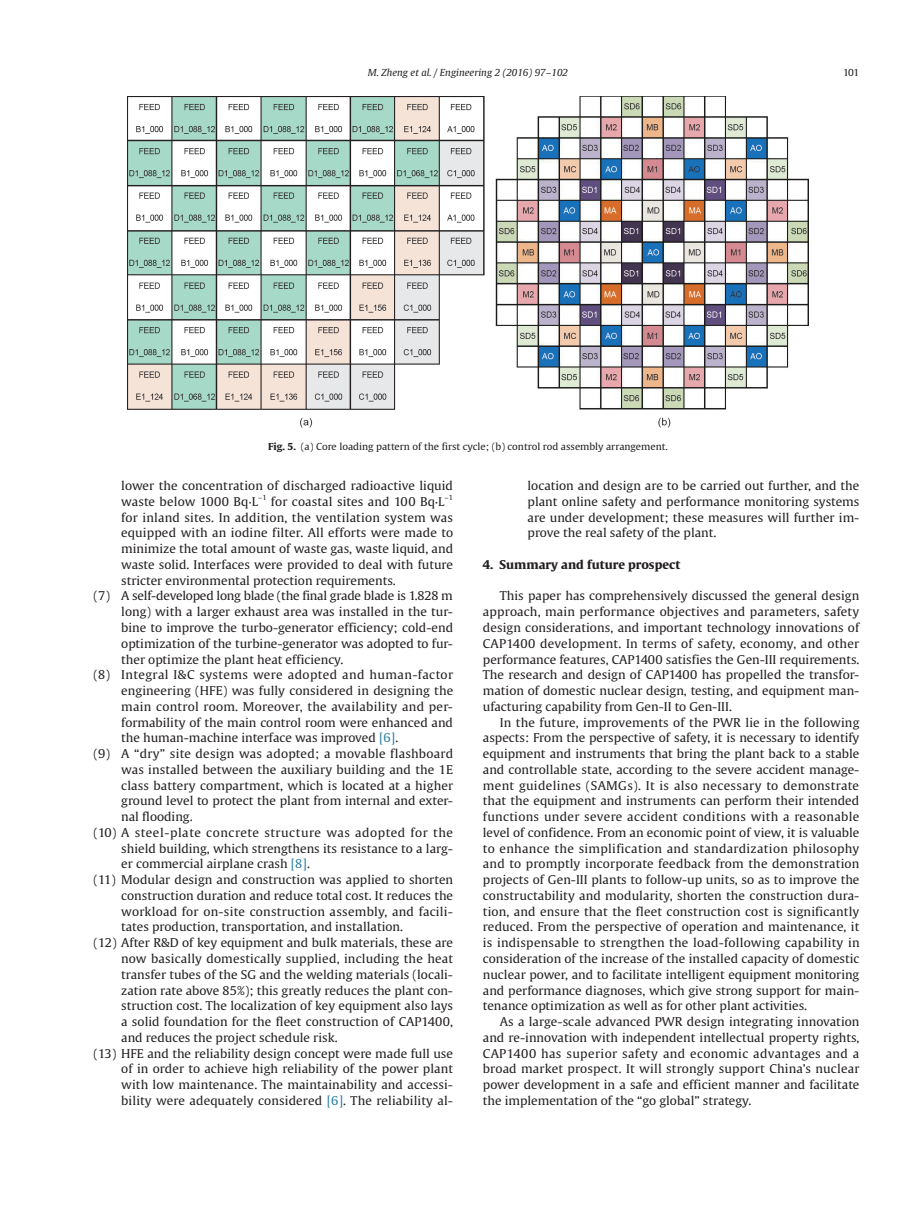
<style>
.page{position:relative;width:919px;height:1217px;background:#fff}
.page>*{position:absolute;margin:0;border:0;box-sizing:border-box;transform-origin:0 0}
.t1{font:12px/15.8px "Gulliver";color:#231f20;text-align:justify;scale:1.04 1}
.t2{font:12px "Gulliver";letter-spacing:.02em;color:#231f20;scale:1.04 1}
.t3{font:12px "Gulliver";letter-spacing:-.02em;color:#231f20;scale:1.04 1}
.t4{font:12px "Gulliver";letter-spacing:.045em;color:#231f20;scale:1.04 1}
.t5{font:12px "Gulliver";letter-spacing:.035em;color:#231f20;scale:1.04 1}
.t6{font:700 12px "Gulliver";color:#231f20;scale:1.04 1}
.t7{font:9.6px "Gulliver";color:#231f20;scale:1.04 1}
.t8{font:italic 9.6px "Gulliver";color:#231f20;scale:1.04 1}
.t9{font:7.05px "Gulliver";color:#231f20;scale:1.04 1}
.s1{font-weight:700}
.s2{color:#277ea2}
</style>
<div class="page">
<img style="left:128px;top:97px;width:680px;height:331px">
<p class="t8" style="left:368px;top:67px;width:194px">M. Zheng et al. / Engineering 2 (2016) 97–102</p>
<p class="t7" style="left:843px;top:67px;width:17px">101</p>
<p class="t7" style="left:268px;top:440px;width:386px"><span class="s1">Fig. 5.</span> (a) Core loading pattern of the first cycle; (b) control rod assembly arrangement.</p>
<p class="t1" style="left:121px;top:477px;width:320px">lower the concentration of discharged radioactive liquid waste below 1000 Bq·L</p>
<p class="t9" style="left:258px;top:493px;width:10px">–1</p>
<p class="t1" style="left:271px;top:493px;width:168px">for coastal sites and 100 Bq·L</p>
<p class="t9" style="left:444px;top:493px;width:10px">–1</p>
<p class="t1" style="left:121px;top:509px;width:320px">for inland sites. In addition, the ventilation system was</p>
<p class="t1" style="left:121px;top:525px;width:320px">equipped with an iodine filter. All efforts were made to</p>
<p class="t1" style="left:121px;top:540px;width:320px">minimize the total amount of waste gas, waste liquid, and</p>
<p class="t1" style="left:121px;top:556px;width:320px">waste solid. Interfaces were provided to deal with future</p>
<p class="t1" style="left:121px;top:572px;width:265px">stricter environmental protection requirements.</p>
<p class="t3" style="left:94px;top:588px;width:347px">(7) A self-developed long blade (the final grade blade is 1.828 m</p>
<p class="t1" style="left:121px;top:603px;width:320px">long) with a larger exhaust area was installed in the tur-</p>
<p class="t1" style="left:121px;top:619px;width:320px">bine to improve the turbo-generator efficiency; cold-end</p>
<p class="t1" style="left:121px;top:635px;width:320px">optimization of the turbine-generator was adopted to fur-</p>
<p class="t1" style="left:121px;top:651px;width:215px">ther optimize the plant heat efficiency.</p>
<p class="t5" style="left:94px;top:667px;width:347px">(8) Integral I&amp;C systems were adopted and human-factor</p>
<p class="t1" style="left:121px;top:682px;width:321px">engineering (HFE) was fully considered in designing the</p>
<p class="t2" style="left:121px;top:698px;width:320px">main control room. Moreover, the availability and per-</p>
<p class="t1" style="left:121px;top:714px;width:320px">formability of the main control room were enhanced and</p>
<p class="t1" style="left:121px;top:729px;width:268px">the human-machine interface was improved <span class="s2">[6]</span>.</p>
<p class="t2" style="left:94px;top:746px;width:347px">(9) A “dry” site design was adopted; a movable flashboard</p>
<p class="t1" style="left:121px;top:761px;width:320px">was installed between the auxiliary building and the 1E</p>
<p class="t1" style="left:121px;top:777px;width:320px">class battery compartment, which is located at a higher</p>
<p class="t1" style="left:121px;top:792px;width:320px">ground level to protect the plant from internal and exter-</p>
<p class="t1" style="left:121px;top:808px;width:70px">nal flooding.</p>
<p class="t4" style="left:94px;top:824px;width:347px">(10) A steel-plate concrete structure was adopted for the</p>
<p class="t1" style="left:121px;top:840px;width:320px">shield building, which strengthens its resistance to a larg-</p>
<p class="t1" style="left:121px;top:855px;width:183px">er commercial airplane crash <span class="s2">[8]</span>.</p>
<p class="t1" style="left:94px;top:871px;width:347px">(11) Modular design and construction was applied to shorten</p>
<p class="t1" style="left:121px;top:887px;width:320px">construction duration and reduce total cost. It reduces the</p>
<p class="t2" style="left:121px;top:903px;width:320px">workload for on-site construction assembly, and facili-</p>
<p class="t1" style="left:121px;top:918px;width:272px">tates production, transportation, and installation.</p>
<p class="t1" style="left:94px;top:934px;width:347px">(12) After R&amp;D of key equipment and bulk materials, these are</p>
<p class="t1" style="left:121px;top:950px;width:320px">now basically domestically supplied, including the heat</p>
<p class="t1" style="left:121px;top:966px;width:320px">transfer tubes of the SG and the welding materials (locali-</p>
<p class="t1" style="left:121px;top:981px;width:320px">zation rate above 85%); this greatly reduces the plant con-</p>
<p class="t1" style="left:121px;top:997px;width:320px">struction cost. The localization of key equipment also lays</p>
<p class="t1" style="left:121px;top:1013px;width:320px">a solid foundation for the fleet construction of CAP1400,</p>
<p class="t1" style="left:121px;top:1029px;width:210px">and reduces the project schedule risk.</p>
<p class="t1" style="left:94px;top:1044px;width:347px">(13) HFE and the reliability design concept were made full use</p>
<p class="t1" style="left:121px;top:1060px;width:320px">of in order to achieve high reliability of the power plant</p>
<p class="t1" style="left:121px;top:1076px;width:320px">with low maintenance. The maintainability and accessi-</p>
<p class="t1" style="left:121px;top:1092px;width:320px">bility were adequately considered <span class="s2">[6]</span>. The reliability al-</p>
<p class="t1" style="left:527px;top:477px;width:320px">location and design are to be carried out further, and the plant online safety and performance monitoring systems are under development; these measures will further im&shy;prove the real safety of the plant.</p>
<p class="t6" style="left:483px;top:556px;width:191px">4. Summary and future prospect</p>
<p class="t1" style="left:483px;top:588px;width:363px;text-indent:17px">This paper has comprehensively discussed the general design approach, main performance objectives and parameters, safety design considerations, and important technology innovations of CAP1400 development. In terms of safety, economy, and other performance features, CAP1400 satisfies the Gen-III requirements.<br>The research and design of CAP1400 has propelled the transfor&shy;mation of domestic nuclear design, testing, and equipment man&shy;ufacturing capability from Gen-II to Gen-III.</p>
<p class="t1" style="left:483px;top:714px;width:364px;text-indent:17px">In the future, improvements of the PWR lie in the following aspects: From the perspective of safety, it is necessary to identify equipment and instruments that bring the plant back to a stable and controllable state, according to the severe accident manage&shy;ment guidelines (SAMGs). It is also necessary to demonstrate that the equipment and instruments can perform their intended functions under severe accident conditions with a reasonable level of confidence. From an economic point of view, it is valuable to enhance the simplification and standardization philosophy and to promptly incorporate feedback from the demonstration projects of Gen-III plants to follow-up units, so as to improve the constructability and modularity, shorten the construction dura&shy;tion, and ensure that the fleet construction cost is significantly reduced. From the perspective of operation and maintenance, it is indispensable to strengthen the load-following capability in consideration of the increase of the installed capacity of domestic nuclear power, and to facilitate intelligent equipment monitoring and performance diagnoses, which give strong support for main&shy;tenance optimization as well as for other plant activities.</p>
<p class="t1" style="left:483px;top:1013px;width:363px;text-indent:17px">As a large-scale advanced PWR design integrating innovation and re-innovation with independent intellectual property rights, CAP1400 has superior safety and economic advantages and a broad market prospect. It will strongly support China’s nuclear power development in a safe and efficient manner and facilitate the implementation of the “go global” strategy.</p>
</div>
